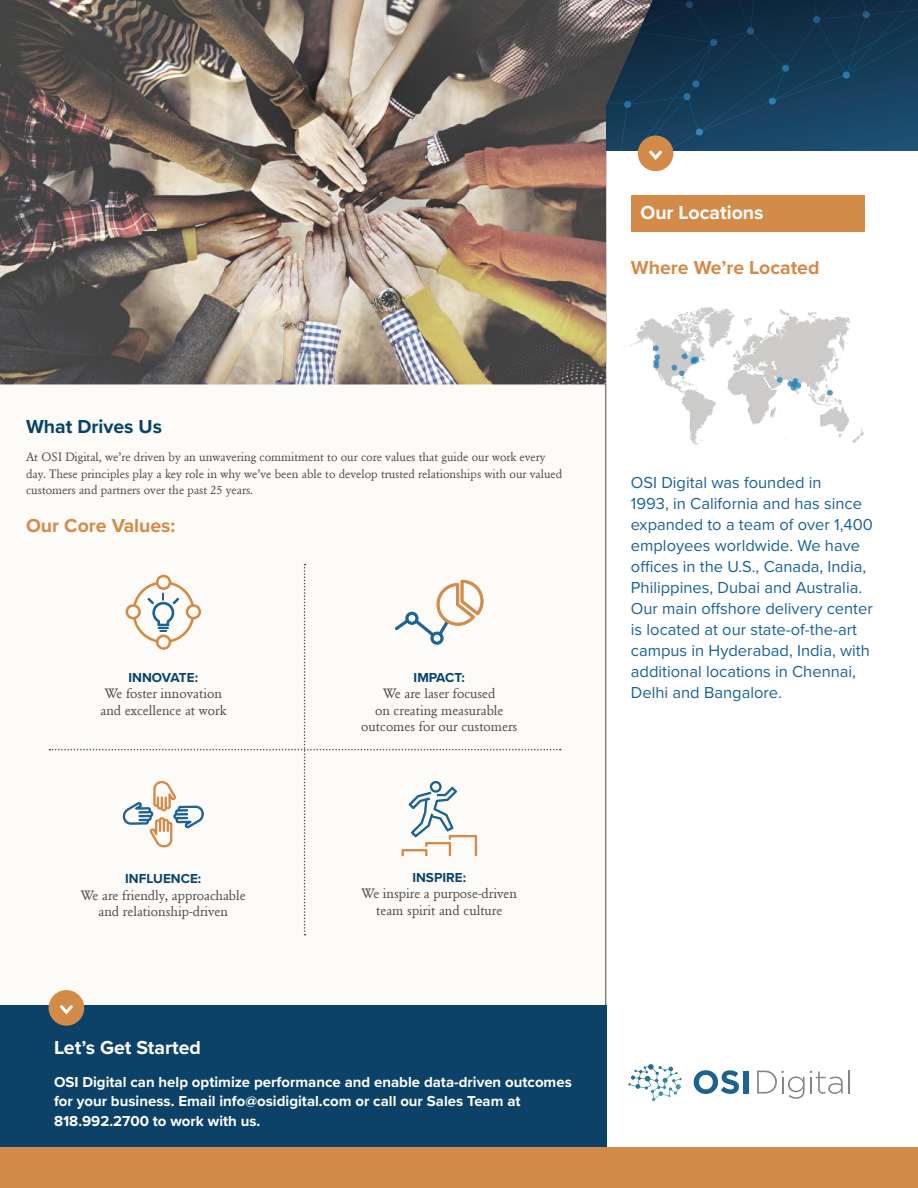
<style>
.page{position:relative;width:918px;height:1188px;background:#fff}
.page>*{position:absolute;margin:0;border:0;box-sizing:border-box;transform-origin:0 0}
.t1{font:700 19.5px "Proxima Nova";color:#d38b49}
.t2{font:700 19.5px "Proxima Nova";color:#fff}
.t3{font:700 19.5px "Proxima Nova";color:#064466}
.t4{font:16.5px/21px "Proxima Nova";color:#1b6393}
.t5{font:700 15px/19.5px "Proxima Nova";color:#fff}
.t6{font:13.5px/16.5px "Garamond BE";color:#4e4b4c;text-align:center}
.t7{font:700 13.5px "Proxima Nova";color:#08436b}
.t8{font:12px/16.5px "Garamond BE";color:#4e4b4c}
</style>
<div class="page">
<div style="left:0;top:174px;width:916px;height:1014px;background:#fcfbf8"></div>
<div style="left:606px;top:0;width:312px;height:1188px;background:#fff"></div>
<svg style="left:653px;top:0;width:265px;height:151px;background:#143a55"></svg>
<div style="left:638px;top:136px;width:35px;height:35px;background:#d38b49;border-radius:50%"></div>
<svg style="left:653px;top:150px;width:9px;height:10px"></svg>
<hr style="left:606px;top:151px;width:1px;height:1037px;background:#4e4b4c">
<img style="left:0;top:0;width:653px;height:384px">
<div style="left:631px;top:195px;width:234px;height:37px;background:#d38b49"></div>
<div style="left:0;top:1005px;width:606px;height:148px;background:#0c4268"></div>
<div style="left:49px;top:990px;width:35px;height:36px;background:#d38b49;border-radius:50%"></div>
<svg style="left:60px;top:1005px;width:13px;height:10px"></svg>
<div style="left:0;top:1148px;width:918px;height:40px;background:#d38b49"></div>
<img style="left:622px;top:307px;width:242px;height:138px">
<svg style="left:49px;top:564px;width:512px;height:371px"></svg>
<svg style="left:628px;top:1066px;width:54px;height:35px"></svg>
<svg style="left:757px;top:1071px;width:86px;height:28px"></svg>
<hr style="left:848px;top:1070px;width:2px;height:24px;background:#848489">
<svg style="left:694px;top:1070px;width:45px;height:24px"></svg>
<div style="left:744px;top:1071px;width:5px;height:23px;background:#1e6291"></div>
<p class="t3" style="left:26px;top:412px;width:137px">What Drives Us</p>
<p class="t8" style="left:26px;top:449px;width:538px">At OSI Digital, we’re driven by an unwavering commitment to our core values that guide our work every day. These principles play a key role in why we’ve been able to develop trusted relationships with our valued customers and partners over the past 25 years.</p>
<p class="t1" style="left:26px;top:511px;width:151px">Our Core Values:</p>
<p class="t7" style="left:129px;top:667px;width:71px">INNOVATE:</p>
<p class="t6" style="left:100px;top:685px;width:127px">We foster innovation and excellence at work</p>
<p class="t7" style="left:125px;top:869px;width:78px">INFLUENCE:</p>
<p class="t6" style="left:81px;top:887px;width:167px">We are friendly, approachable and relationship-driven</p>
<p class="t7" style="left:414px;top:667px;width:53px">IMPACT:</p>
<p class="t6" style="left:361px;top:685px;width:158px">We are laser focused<br>on creating measurable outcomes for our customers</p>
<p class="t7" style="left:412px;top:867px;width:55px">INSPIRE:</p>
<p class="t6" style="left:362px;top:885px;width:157px">We inspire a purpose-driven team spirit and culture</p>
<p class="t2" style="left:54px;top:1032px;width:148px">Let’s Get Started</p>
<p class="t5" style="left:54px;top:1071px;width:519px">OSI Digital can help optimize performance and enable data-driven outcomes for your business. Email info@osidigital.com or call our Sales Team at<br>818.992.2700 to work with us.</p>
<p class="t2" style="left:640px;top:198px;width:125px">Our Locations</p>
<p class="t1" style="left:631px;top:253px;width:190px">Where We’re Located</p>
<p class="t4" style="left:631px;top:471px;width:244px">OSI Digital was founded in<br>1993, in California and has since expanded to a team of over 1,400 employees worldwide. We have offices in the U.S., Canada, India,<br>Philippines, Dubai and Australia.<br>Our main offshore delivery center is located at our state-of-the-art campus in Hyderabad, India, with additional locations in Chennai,<br>Delhi and Bangalore.</p>
</div>
